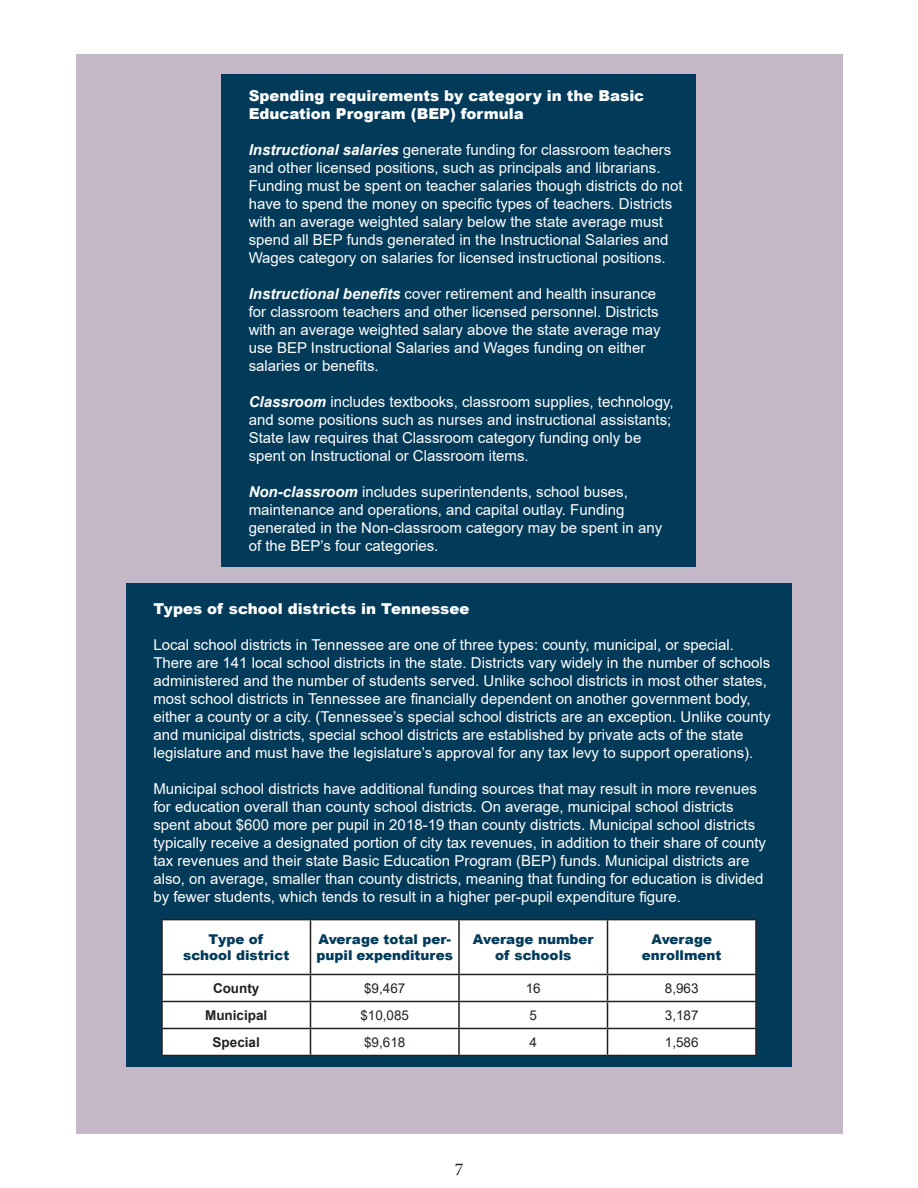
<style>
.page{position:relative;width:918px;height:1188px;background:#fff}
.page>*{position:absolute;margin:0;border:0;box-sizing:border-box;transform-origin:0 0}
.t1{font:18px "Minion Pro";color:#231f20}
.t2{font:15px/18px "Arial";color:#fff}
.t3{font:900 15px/18px "Arial";color:#fff}
.t4{font:900 13.5px/16.2px "Arial";color:#023b5a}
.t5{font:13.5px "Arial";color:#231f20}
.t6{font:700 13.5px "Arial";color:#231f20}
.s1{font-weight:700;font-style:italic}
</style>
<div class="page">
<div style="left:76px;top:54px;width:766px;height:1080px;background:#c4b8c6"></div>
<div style="left:222px;top:75px;width:474px;height:492px;background:#023b5a"></div>
<div style="left:126px;top:583px;width:666px;height:484px;background:#023b5a"></div>
<div style="left:163px;top:920px;width:592px;height:135px;background:#fff"></div>
<hr style="left:161px;top:919px;width:149px;height:1px;background:#231f20">
<hr style="left:161px;top:920px;width:2px;height:54px;background:#231f20">
<hr style="left:310px;top:919px;width:149px;height:1px;background:#231f20">
<hr style="left:310px;top:920px;width:1px;height:54px;background:#231f20">
<hr style="left:459px;top:919px;width:149px;height:1px;background:#231f20">
<hr style="left:458px;top:920px;width:2px;height:54px;background:#231f20">
<hr style="left:608px;top:919px;width:149px;height:1px;background:#231f20">
<hr style="left:607px;top:920px;width:1px;height:54px;background:#231f20">
<hr style="left:755px;top:920px;width:2px;height:54px;background:#231f20">
<hr style="left:161px;top:974px;width:149px;height:1px;background:#231f20">
<hr style="left:161px;top:975px;width:2px;height:26px;background:#231f20">
<hr style="left:310px;top:974px;width:149px;height:1px;background:#231f20">
<hr style="left:459px;top:974px;width:149px;height:1px;background:#231f20">
<hr style="left:458px;top:975px;width:2px;height:26px;background:#231f20">
<hr style="left:608px;top:974px;width:149px;height:1px;background:#231f20">
<hr style="left:755px;top:975px;width:2px;height:26px;background:#231f20">
<hr style="left:161px;top:1001px;width:149px;height:1px;background:#231f20">
<hr style="left:161px;top:1002px;width:2px;height:26px;background:#231f20">
<hr style="left:310px;top:1001px;width:149px;height:1px;background:#231f20">
<hr style="left:459px;top:1001px;width:149px;height:1px;background:#231f20">
<hr style="left:458px;top:1002px;width:2px;height:26px;background:#231f20">
<hr style="left:608px;top:1001px;width:149px;height:1px;background:#231f20">
<hr style="left:755px;top:1002px;width:2px;height:26px;background:#231f20">
<hr style="left:161px;top:1028px;width:149px;height:1px;background:#231f20">
<hr style="left:161px;top:1029px;width:2px;height:26px;background:#231f20">
<hr style="left:310px;top:1028px;width:149px;height:1px;background:#231f20">
<svg style="left:310px;top:975px;width:1px;height:80px"></svg>
<hr style="left:459px;top:1028px;width:149px;height:1px;background:#231f20">
<hr style="left:458px;top:1029px;width:2px;height:26px;background:#231f20">
<hr style="left:608px;top:1028px;width:149px;height:1px;background:#231f20">
<svg style="left:607px;top:975px;width:1px;height:80px"></svg>
<hr style="left:755px;top:1029px;width:2px;height:26px;background:#231f20">
<hr style="left:161px;top:1055px;width:149px;height:1px;background:#231f20">
<hr style="left:310px;top:1055px;width:149px;height:1px;background:#231f20">
<hr style="left:459px;top:1055px;width:149px;height:1px;background:#231f20">
<hr style="left:608px;top:1055px;width:149px;height:1px;background:#231f20">
<p class="t3" style="left:249px;top:86px;width:397px">Spending requirements by category in the Basic<br>Education Program (BEP) formula</p>
<p class="t2" style="left:249px;top:141px;width:436px"><span class="s1">Instructional salaries</span> generate funding for classroom teachers and other licensed positions, such as principals and librarians.<br>Funding must be spent on teacher salaries though districts do not have to spend the money on specific types of teachers. Districts with an average weighted salary below the state average must spend all BEP funds generated in the Instructional Salaries and Wages category on salaries for licensed instructional positions.</p>
<p class="t2" style="left:249px;top:285px;width:413px"><span class="s1">Instructional benefits</span> cover retirement and health insurance for classroom teachers and other licensed personnel. Districts with an average weighted salary above the state average may use BEP Instructional Salaries and Wages funding on either salaries or benefits.</p>
<p class="t2" style="left:249px;top:393px;width:426px"><span class="s1">Classroom</span> includes textbooks, classroom supplies, technology, and some positions such as nurses and instructional assistants; State law requires that Classroom category funding only be spent on Instructional or Classroom items.</p>
<p class="t2" style="left:249px;top:483px;width:415px"><span class="s1">Non-classroom</span> includes superintendents, school buses, maintenance and operations, and capital outlay. Funding generated in the Non-classroom category may be spent in any of the BEP’s four categories.</p>
<p class="t3" style="left:153px;top:600px;width:318px">Types of school districts in Tennessee</p>
<p class="t2" style="left:153px;top:636px;width:619px">Local school districts in Tennessee are one of three types: county, municipal, or special.<br>There are 141 local school districts in the state. Districts vary widely in the number of schools administered and the number of students served. Unlike school districts in most other states, most school districts in Tennessee are financially dependent on another government body, either a county or a city. (Tennessee’s special school districts are an exception. Unlike county and municipal districts, special school districts are established by private acts of the state legislature and must have the legislature’s approval for any tax levy to support operations).</p>
<p class="t2" style="left:153px;top:780px;width:614px">Municipal school districts have additional funding sources that may result in more revenues for education overall than county school districts. On average, municipal school districts spent about $600 more per pupil in 2018-19 than county districts. Municipal school districts typically receive a designated portion of city tax revenues, in addition to their share of county tax revenues and their state Basic Education Program (BEP) funds. Municipal districts are also, on average, smaller than county districts, meaning that funding for education is divided by fewer students, which tends to result in a higher per-pupil expenditure figure.</p>
<p class="t4" style="left:209px;top:930px;width:56px">Type of</p>
<p class="t4" style="left:183px;top:947px;width:108px">school district</p>
<p class="t4" style="left:316px;top:930px;width:138px">Average total per&shy;pupil expenditures</p>
<p class="t4" style="left:473px;top:930px;width:122px">Average number</p>
<p class="t4" style="left:642px;top:930px;width:81px;text-align:center">Average enrollment</p>
<p class="t4" style="left:495px;top:947px;width:78px">of schools</p>
<p class="t6" style="left:213px;top:979px;width:48px">County</p>
<p class="t5" style="left:364px;top:979px;width:43px">$9,467</p>
<p class="t5" style="left:526px;top:979px;width:17px">16</p>
<p class="t5" style="left:665px;top:979px;width:35px">8,963</p>
<p class="t6" style="left:205px;top:1006px;width:64px">Municipal</p>
<p class="t5" style="left:360px;top:1006px;width:50px">$10,085</p>
<p class="t5" style="left:529px;top:1006px;width:9px">5</p>
<p class="t5" style="left:665px;top:1006px;width:35px">3,187</p>
<p class="t6" style="left:213px;top:1033px;width:49px">Special</p>
<p class="t5" style="left:364px;top:1033px;width:43px">$9,618</p>
<p class="t5" style="left:529px;top:1033px;width:9px">4</p>
<p class="t5" style="left:665px;top:1033px;width:35px">1,586</p>
<p class="t1" style="left:455px;top:1157px;width:10px">7</p>
</div>
